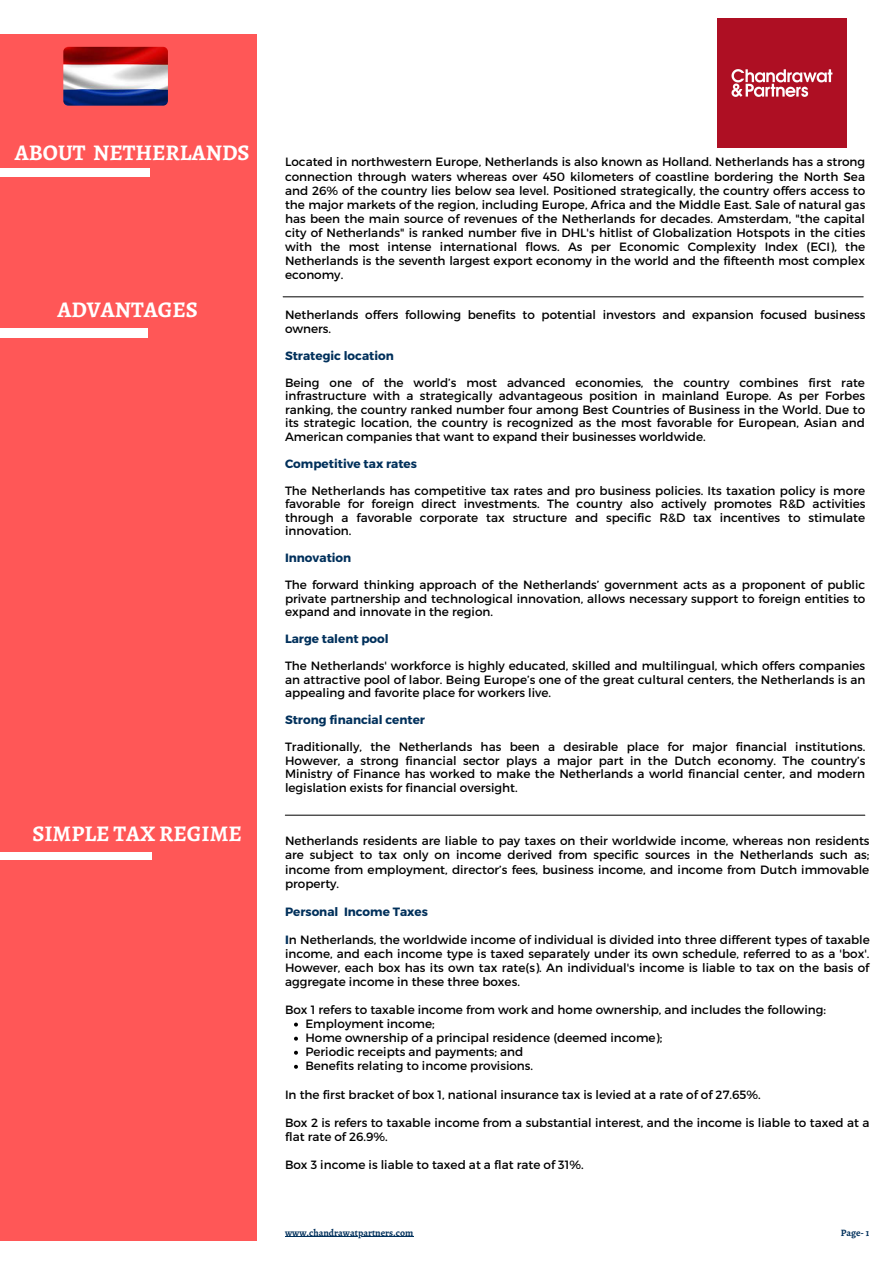
<style>
.page{position:relative;width:893px;height:1263px;background:#fff}
.page>*{position:absolute;margin:0;border:0;box-sizing:border-box;transform-origin:0 0}
.t1{font:700 22.35px "Alegreya";color:#fff}
.t2{font:12px/13.5px "Montserrat";color:#000;text-align:justify}
.t3{font:700 12px "Montserrat";color:#00305b}
.t4{font:700 9.75px "Alegreya";color:#00305b}
.s1{font-weight:700;color:#00305b}
</style>
<div class="page">
<hr style="left:283px;top:297px;width:580px;height:1px;background:#000">
<div style="left:0;top:34px;width:257px;height:1207px;background:#ff5757"></div>
<img style="left:63px;top:47px;width:105px;height:59px;border-radius:5px">
<div style="left:0;top:168px;width:150px;height:9px;background:#fff"></div>
<div style="left:0;top:328px;width:148px;height:10px;background:#fff"></div>
<hr style="left:285px;top:815px;width:580px;height:1px;background:#000">
<div style="left:0;top:852px;width:152px;height:7px;background:#fff"></div>
<svg style="left:294px;top:1022px;width:4px;height:4px"></svg>
<svg style="left:294px;top:1037px;width:4px;height:3px"></svg>
<svg style="left:294px;top:1051px;width:4px;height:4px"></svg>
<svg style="left:294px;top:1065px;width:4px;height:4px"></svg>
<hr style="left:285px;top:1236px;width:128px;height:1px;background:#00305b">
<img style="left:718px;top:19px;width:128px;height:128px">
<p class="t1" style="left:15px;top:137px;width:236px">ABOUT NETHERLANDS</p>
<p class="t1" style="left:57px;top:295px;width:142px">ADVANTAGES</p>
<p class="t1" style="left:32px;top:819px;width:211px">SIMPLE TAX REGIME</p>
<p class="t2" style="left:285px;top:155px;width:582px;line-height:14.1px">Located in northwestern Europe, Netherlands is also known as Holland. Netherlands has a strong connection through waters whereas over 450 kilometers of coastline bordering the North Sea and 26% of the country lies below sea level. Positioned strategically, the country offers access to the major markets of the region, including Europe, Africa and the Middle East. Sale of natural gas has been the main source of revenues of the Netherlands for decades. Amsterdam, "the capital city of Netherlands" is ranked number five in DHL's hitlist of Globalization Hotspots in the cities with the most intense international flows. As per Economic Complexity Index (ECI), the Netherlands is the seventh largest export economy in the world and the fifteenth most complex economy.</p>
<p class="t2" style="left:285px;top:308px;width:582px">Netherlands offers following benefits to potential investors and expansion focused business owners.</p>
<p class="t3" style="left:285px;top:348px;width:110px">Strategic location</p>
<p class="t2" style="left:285px;top:375px;width:582px">Being one of the world’s most advanced economies, the country combines first rate infrastructure with a strategically advantageous position in mainland Europe. As per Forbes ranking, the country ranked number four among Best Countries of Business in the World. Due to its strategic location, the country is recognized as the most favorable for European, Asian and American companies that want to expand their businesses worldwide.</p>
<p class="t3" style="left:285px;top:456px;width:133px">Competitive tax rates</p>
<p class="t2" style="left:285px;top:483px;width:582px">The Netherlands has competitive tax rates and pro business policies. Its taxation policy is more favorable for foreign direct investments. The country also actively promotes R&amp;D activities through a favorable corporate tax structure and specific R&amp;D tax incentives to stimulate innovation.</p>
<p class="t3" style="left:285px;top:550px;width:68px">Innovation</p>
<p class="t2" style="left:285px;top:578px;width:582px">The forward thinking approach of the Netherlands’ government acts as a proponent of public private partnership and technological innovation, allows necessary support to foreign entities to expand and innovate in the region.</p>
<p class="t3" style="left:285px;top:631px;width:105px">Large talent pool</p>
<p class="t2" style="left:285px;top:659px;width:582px">The Netherlands' workforce is highly educated, skilled and multilingual, which offers companies an attractive pool of labor. Being Europe’s one of the great cultural centers, the Netherlands is an appealing and favorite place for workers live.</p>
<p class="t3" style="left:285px;top:712px;width:141px">Strong financial center</p>
<p class="t2" style="left:285px;top:740px;width:582px">Traditionally, the Netherlands has been a desirable place for major financial institutions.<br>However, a strong financial sector plays a major part in the Dutch economy. The country’s Ministry of Finance has worked to make the Netherlands a world financial center, and modern legislation exists for financial oversight.</p>
<p class="t2" style="left:285px;top:833px;width:586px;line-height:14.1px">Netherlands residents are liable to pay taxes on their worldwide income, whereas non residents are subject to tax only on income derived from specific sources in the Netherlands such as; income from employment, director’s fees, business income, and income from Dutch immovable property.</p>
<p class="t3" style="left:285px;top:904px;width:144px">Personal Income Taxes</p>
<p class="t2" style="left:285px;top:932px;width:586px;line-height:14.1px"><span class="s1">I</span>n Netherlands, the worldwide income of individual is divided into three different types of taxable income, and each income type is taxed separately under its own schedule, referred to as a 'box'.<br>However, each box has its own tax rate(s). An individual's income is liable to tax on the basis of aggregate income in these three boxes.</p>
<p class="t2" style="left:285px;top:1002px;width:542px">Box 1 refers to taxable income from work and home ownership, and includes the following:</p>
<p class="t2" style="left:305px;top:1016px;width:131px">Employment income;</p>
<p class="t2" style="left:305px;top:1031px;width:358px">Home ownership of a principal residence (deemed income);</p>
<p class="t2" style="left:305px;top:1045px;width:219px">Periodic receipts and payments; and</p>
<p class="t2" style="left:305px;top:1059px;width:229px">Benefits relating to income provisions.</p>
<p class="t2" style="left:285px;top:1087px;width:477px">In the first bracket of box 1, national insurance tax is levied at a rate of of 27.65%.</p>
<p class="t2" style="left:285px;top:1115px;width:586px;line-height:14.1px">Box 2 is refers to taxable income from a substantial interest, and the income is liable to taxed at a flat rate of 26.9%.</p>
<p class="t2" style="left:285px;top:1157px;width:300px">Box 3 income is liable to taxed at a flat rate of 31%.</p>
<p class="t4" style="left:285px;top:1225px;width:130px">www.chandrawatpartners.com</p>
<p class="t4" style="left:840px;top:1226px;width:30px">Page- 1</p>
</div>
